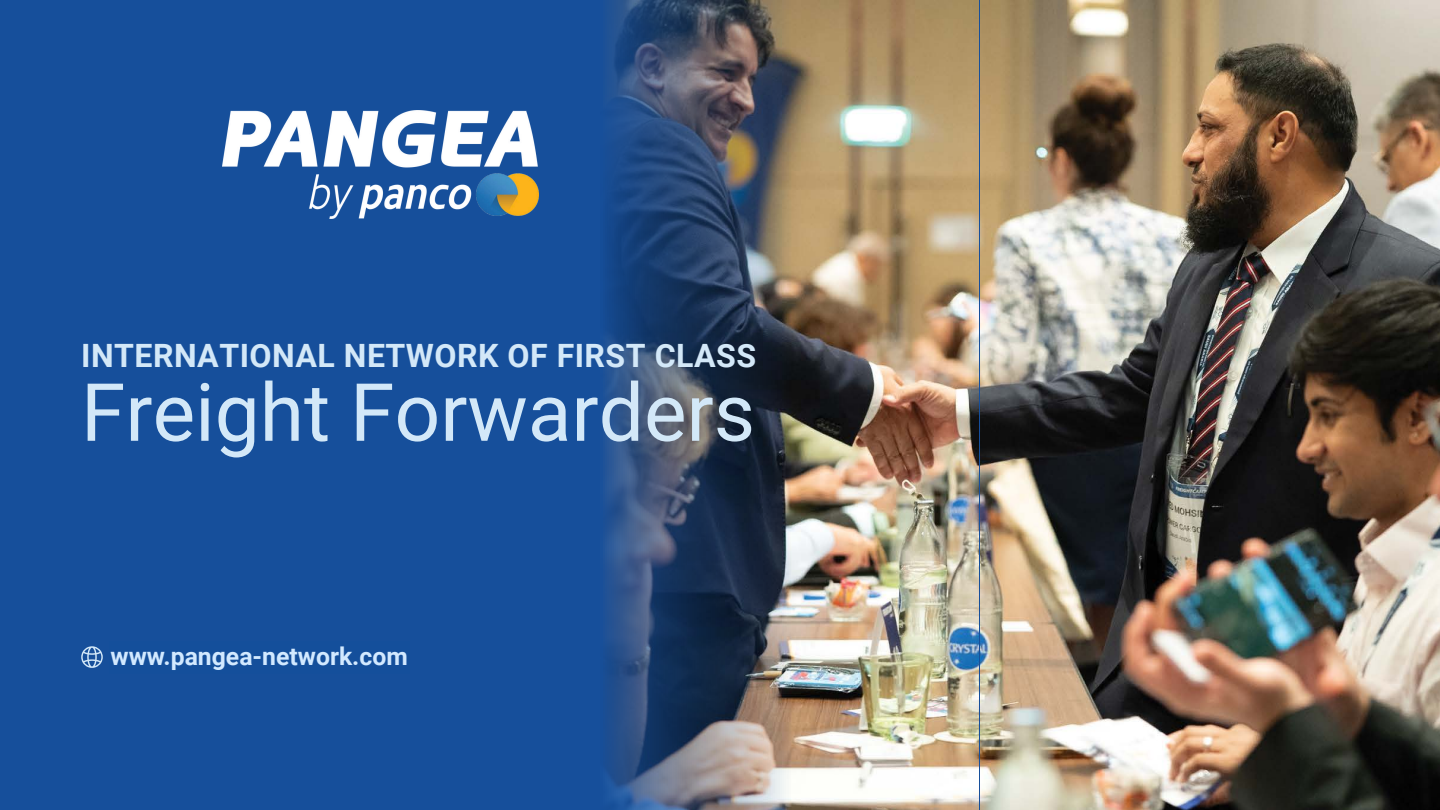
<style>
.page{position:relative;width:1440px;height:810px;background:#164f9b}
.page>*{position:absolute;margin:0;border:0;box-sizing:border-box;transform-origin:0 0}
.t1{font:80.32px "Roboto";color:#d3e8f8}
.t2{font:700 32.1px "Roboto";letter-spacing:.015em;color:#d3e8f8}
.t3{font:700 24.75px "Roboto";color:#d2e9ff}
.t4{font:700 24px "Roboto";color:#d3e8f8}
</style>
<div class="page">
<img style="left:980px;top:0;width:460px;height:810px">
<img style="left:409px;top:0;width:570px;height:810px">
<svg style="left:81px;top:646px;width:22px;height:22px"></svg>
<img style="left:222px;top:111px;width:317px;height:107px">
<div style="left:109px;top:641px;width:301px;height:33px;background:#144f9b"></div>
<p class="t2" style="left:81px;top:333px;width:676px">INTERNATIONAL NETWORK OF FIRST CLASS</p>
<h1 class="t1" style="left:81px;top:356px;width:676px">Freight Forwarders</h1>
<p class="t4" style="left:114px;top:638px;width:291px">www.pangea-network.com</p>
<p class="t3" style="left:111px;top:639px;width:299px">www.pangea-network.com</p>
</div>
